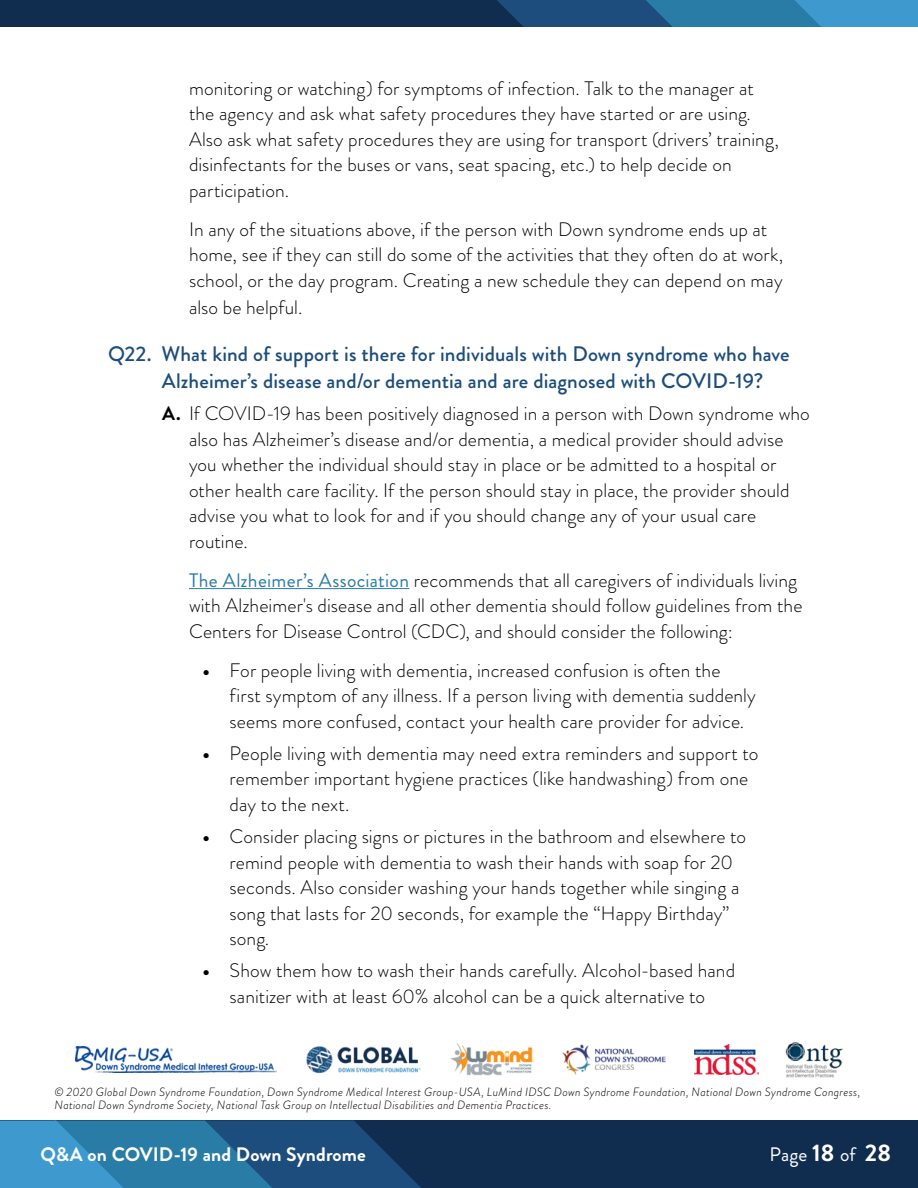
<style>
.page{position:relative;width:918px;height:1188px;background:#fff}
.page>*{position:absolute;margin:0;border:0;box-sizing:border-box;transform-origin:0 0}
.t1{font:500 21px/27px "Brandon Grotesque";letter-spacing:.005em;color:#1c4d7c}
.t2{font:300 19.5px/25.5px "Brandon Grotesque";letter-spacing:.005em;color:#000}
.t3{font:700 19.5px "Brandon Grotesque";letter-spacing:.005em;color:#fff}
.t4{font:19.5px "Brandon Grotesque";color:#fff}
.t5{font:italic 300 12px/13.5px "Brandon Grotesque";letter-spacing:.025em;color:#000}
.s1{font-weight:700}
.s2{font-weight:400;color:#297ca5}
.s3{font-weight:700;font-size:24px}
</style>
<div class="page">
<div style="left:0;top:1120px;width:918px;height:68px;background:#102d50"></div>
<div style="left:0;top:0;width:918px;height:27px;background:#102d50"></div>
<svg style="left:0;top:1120px;width:421px;height:68px;background:#266b97"></svg>
<svg style="left:497px;top:0;width:421px;height:27px;background:#29709e"></svg>
<img style="left:75px;top:1047px;width:201px;height:25px">
<img style="left:306px;top:1046px;width:115px;height:28px">
<img style="left:562px;top:1044px;width:104px;height:31px">
<img style="left:694px;top:1044px;width:64px;height:31px">
<img style="left:785px;top:1042px;width:58px;height:36px">
<img style="left:451px;top:1044px;width:83px;height:31px">
<hr style="left:189px;top:588px;width:220px;height:1px;background:#297ca5">
<p class="t2" style="left:189px;top:75px;width:591px">monitoring or watching) for symptoms of infection. Talk to the manager at the agency and ask what safety procedures they have started or are using.<br>Also ask what safety procedures they are using for transport (drivers’ training, disinfectants for the buses or vans, seat spacing, etc.) to help decide on participation.</p>
<p class="t2" style="left:189px;top:216px;width:596px;line-height:26px">In any of the situations above, if the person with Down syndrome ends up at home, see if they can still do some of the activities that they often do at work, school, or the day program. Creating a new schedule they can depend on may also be helpful.</p>
<p class="t1" style="left:162px;top:341px;width:629px;text-indent:-54px">Q22. What kind of support is there for individuals with Down syndrome who have<br>Alzheimer’s disease and/or dementia and are diagnosed with COVID-19?</p>
<p class="t2" style="left:189px;top:401px;width:622px;text-indent:-27px"><span class="s1">A.</span> If COVID-19 has been positively diagnosed in a person with Down syndrome who also has Alzheimer’s disease and/or dementia, a medical provider should advise you whether the individual should stay in place or be admitted to a hospital or other health care facility. If the person should stay in place, the provider should advise you what to look for and if you should change any of your usual care routine.</p>
<p class="t2" style="left:189px;top:567px;width:615px"><span class="s2">The Alzheimer’s Association</span> recommends that all caregivers of individuals living with Alzheimer's disease and all other dementia should follow guidelines from the<br>Centers for Disease Control (CDC), and should consider the following:</p>
<p class="t2" style="left:230px;top:657px;width:528px;text-indent:-27px"><span class="s1">•</span> For people living with dementia, increased confusion is often the first symptom of any illness. If a person living with dementia suddenly seems more confused, contact your health care provider for advice.</p>
<p class="t2" style="left:230px;top:741px;width:531px;text-indent:-27px"><span class="s1">•</span> People living with dementia may need extra reminders and support to remember important hygiene practices (like handwashing) from one day to the next.</p>
<p class="t2" style="left:230px;top:824px;width:518px;text-indent:-27px"><span class="s1">•</span> Consider placing signs or pictures in the bathroom and elsewhere to remind people with dementia to wash their hands with soap for 20 seconds. Also consider washing your hands together while singing a song that lasts for 20 seconds, for example the “Happy Birthday” song.</p>
<p class="t2" style="left:203px;top:958px;width:534px;text-align:center"><span class="s1">•</span> Show them how to wash their hands carefully. Alcohol-based hand sanitizer with at least 60% alcohol can be a quick alternative to</p>
<p class="t5" style="left:55px;top:1085px;width:807px">© 2020 Global Down Syndrome Foundation, Down Syndrome Medical Interest Group-USA, LuMind IDSC Down Syndrome Foundation, National Down Syndrome Congress,<br>National Down Syndrome Society, National Task Group on Intellectual Disabilities and Dementia Practices.</p>
<p class="t3" style="left:40px;top:1141px;width:327px">Q&amp;A on COVID-19 and Down Syndrome</p>
<p class="t4" style="left:770px;top:1141px;width:123px">Page <span class="s3">18</span> of <span class="s3">28</span></p>
</div>
